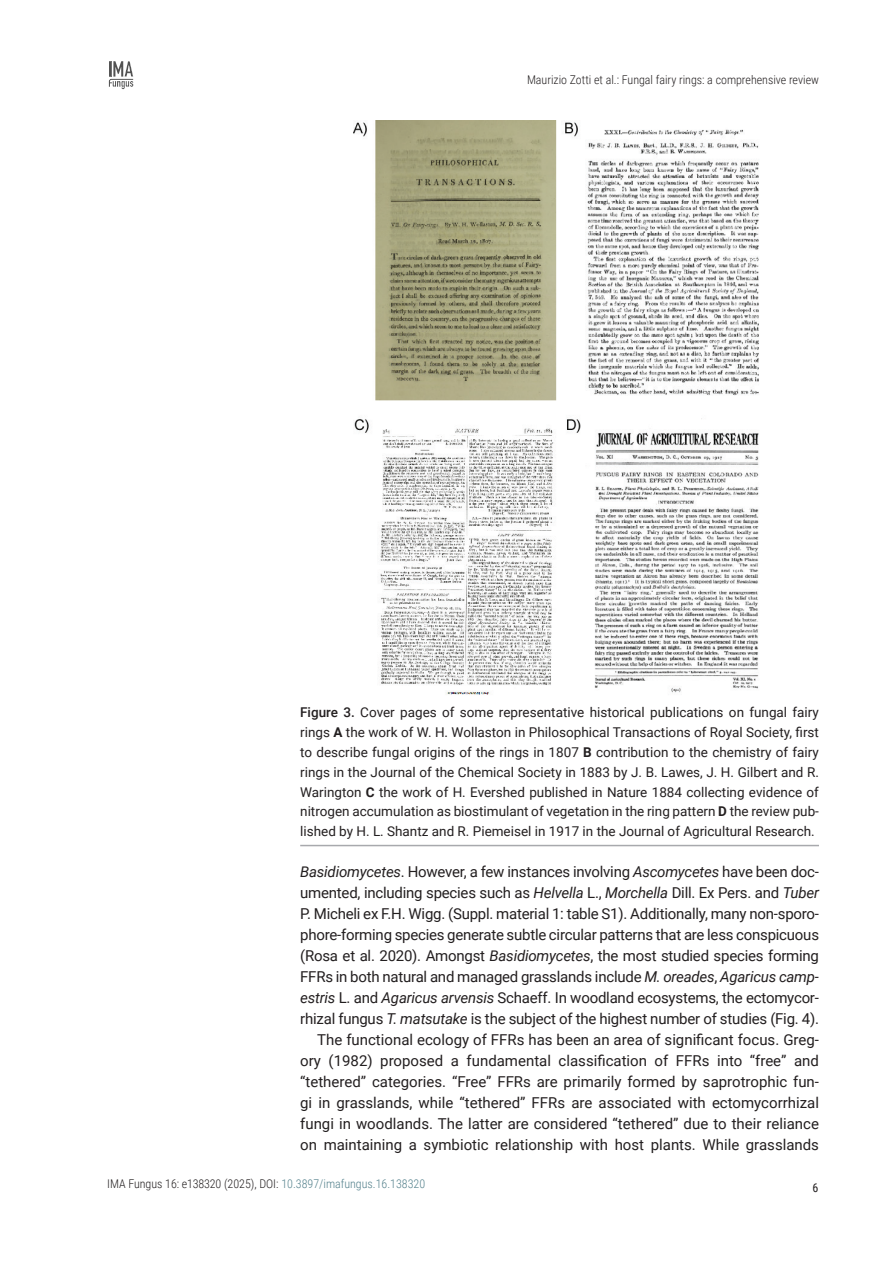
<style>
.page{position:relative;width:893px;height:1263px;background:#fff}
.page>*{position:absolute;margin:0;border:0;box-sizing:border-box;transform-origin:0 0}
.Body_text{font:15px/21px "Roboto";letter-spacing:-.015em;color:#231f20;text-align:justify}
.FIG_-_Caption{font:13.5px/19.8px "Roboto";color:#231f20;text-align:justify}
.t1{font:300 12px "Roboto Condensed";color:#231f20}
.t2{font:12px "Roboto Condensed";color:#231f20}
.s1{font-weight:500}
.s2{font-weight:700}
.s3{font-style:italic}
.s4{color:#54818c}
</style>
<div class="page">
<svg style="left:109px;top:61px;width:24px;height:28px"></svg>
<img style="left:354px;top:121px;width:405px;height:574px">
<hr style="left:300px;top:845px;width:519px;height:1px;background:#a8a9ad">
<p class="t1" style="left:527px;top:71px;width:293px">Maurizio Zotti et al.: Fungal fairy rings: a comprehensive review</p>
<p class="FIG_-_Caption" style="left:300px;top:702px;width:520px"><span class="s1">Figure 3.</span> Cover pages of some representative historical publications on fungal fairy rings <span class="s2">A</span> the work of W. H. Wollaston in Philosophical Transactions of Royal Society, first to describe fungal origins of the rings in 1807 <span class="s2">B</span> contribution to the chemistry of fairy rings in the Journal of the Chemical Society in 1883 by J. B. Lawes, J. H. Gilbert and R.<br>Warington <span class="s2">C</span> the work of H. Evershed published in Nature 1884 collecting evidence of nitrogen accumulation as biostimulant of vegetation in the ring pattern <span class="s2">D</span> the review pub&shy;lished by H. L. Shantz and R. Piemeisel in 1917 in the Journal of Agricultural Research.</p>
<p class="Body_text" style="left:300px;top:860px;width:520px"><span class="s3">Basidiomycetes</span>. However, a few instances involving <span class="s3">Ascomycetes</span> have been doc&shy;umented, including species such as <span class="s3">Helvella</span> L., <span class="s3">Morchella</span> Dill. Ex Pers. and <span class="s3">Tuber </span>P. Micheli ex F.H. Wigg. (Suppl. material 1: table S1). Additionally, many non-sporo&shy;phore-forming species generate subtle circular patterns that are less conspicuous (Rosa et al. 2020). Amongst <span class="s3">Basidiomycetes</span>, the most studied species forming FFRs in both natural and managed grasslands include <span class="s3">M. oreades</span>, <span class="s3">Agaricus camp&shy;estris</span> L. and <span class="s3">Agaricus arvensis</span> Schaeff. In woodland ecosystems, the ectomycor&shy;rhizal fungus <span class="s3">T. matsutake</span> is the subject of the highest number of studies (Fig. 4).</p>
<p class="Body_text" style="left:300px;top:1028px;width:520px;text-indent:17px">The functional ecology of FFRs has been an area of significant focus. Greg&shy;ory (1982) proposed a fundamental classification of FFRs into “free” and “tethered” categories. “Free” FFRs are primarily formed by saprotrophic fun&shy;gi in grasslands, while “tethered” FFRs are associated with ectomycorrhizal fungi in woodlands. The latter are considered “tethered” due to their reliance on maintaining a symbiotic relationship with host plants. While grasslands</p>
<p class="t1" style="left:107px;top:1175px;width:320px">IMA Fungus 16: e138320 (2025), DOI: <span class="s4">10.3897/imafungus.16.138320</span></p>
<p class="t2" style="left:812px;top:1179px;width:7px">6</p>
</div>
